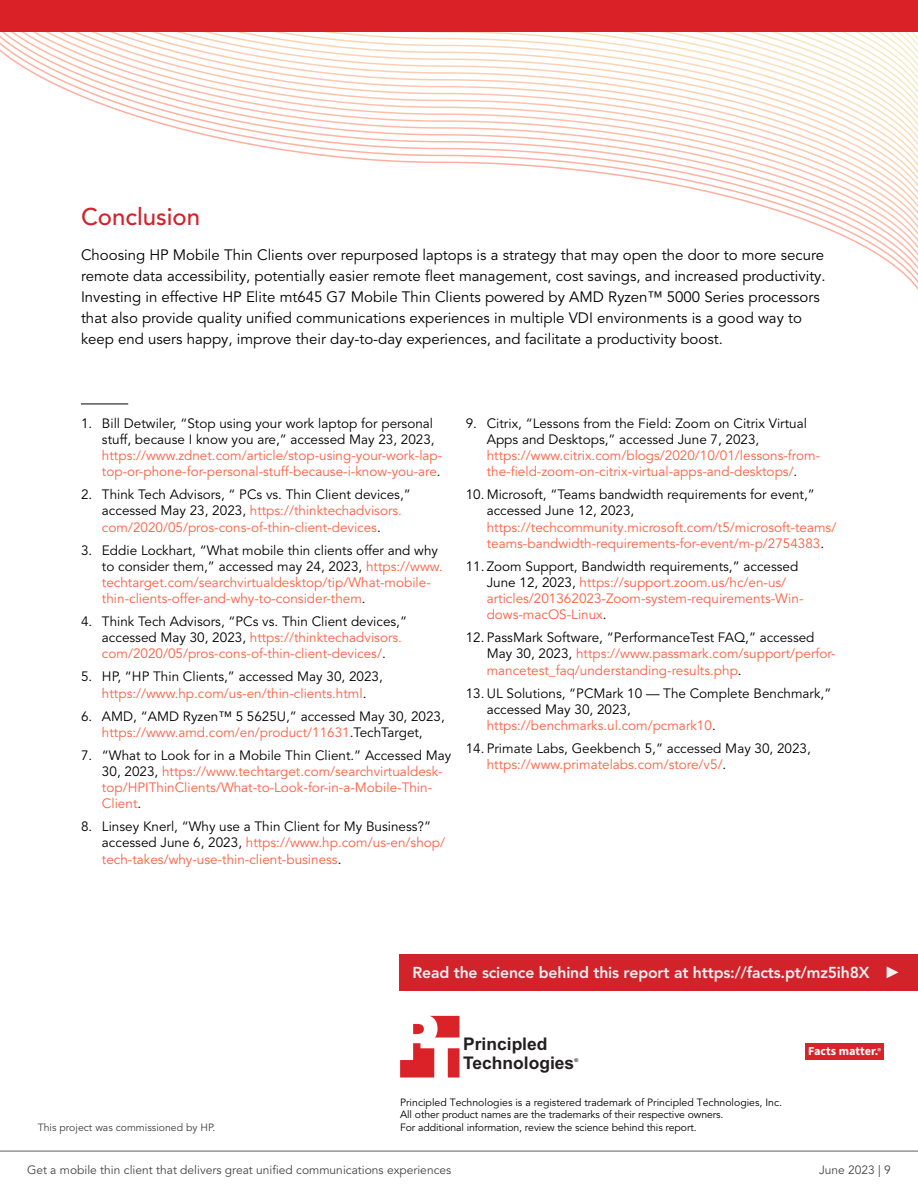
<style>
.page{position:relative;width:918px;height:1188px;background:#fff}
.page>*{position:absolute;margin:0;border:0;box-sizing:border-box;transform-origin:0 0}
.t1{font:500 24px "Avenir LT Pro";color:#d2232a}
.t2{font:700 17.4px/18.6px "Arial";color:#231f20}
.t3{font:800 15.75px "Avenir LT Pro";letter-spacing:-.01em;color:#f1f1f2}
.t4{font:15px/21px "Avenir LT Pro";color:#000}
.t5{font:13.5px/16.2px "Avenir LT Pro";color:#ff5e40}
.t6{font:13.5px/16.2px "Avenir LT Pro";color:#000}
.t7{font:700 12.15px "Source Sans Pro";color:#fff}
.t8{font:12px "Avenir LT Pro";color:#464547}
.t9{font:10.5px/12.6px "Avenir LT Pro";letter-spacing:-.01em;color:#000}
.t10{font:10.5px "Avenir LT Pro";color:#414042}
.t11{font:700 5.25px "Arial";color:#231f20}
.s1{color:#000}
.s2{color:#ff5e40}
.s3{font-weight:600;font-size:8.55px}
</style>
<div class="page">
<hr style="left:81px;top:404px;width:47px;height:1px;background:#000">
<svg style="left:0;top:32px;width:918px;height:258px"></svg>
<svg style="left:400px;top:1016px;width:59px;height:62px"></svg>
<div style="left:805px;top:1043px;width:78px;height:17px;background:#da2229"></div>
<div style="left:399px;top:954px;width:519px;height:37px;background:#d2232a"></div>
<svg style="left:887px;top:966px;width:11px;height:12px"></svg>
<hr style="left:0;top:1151px;width:918px;height:1px;background:#616264">
<div style="left:0;top:0;width:918px;height:32px;background:#da2128"></div>
<h1 class="t1" style="left:81px;top:203px;width:121px">Conclusion</h1>
<p class="t4" style="left:81px;top:245px;width:746px">Choosing HP Mobile Thin Clients over repurposed laptops is a strategy that may open the door to more secure remote data accessibility, potentially easier remote fleet management, cost savings, and increased productivity.<br>Investing in effective HP Elite mt645 G7 Mobile Thin Clients powered by AMD Ryzen™ 5000 Series processors that also provide quality unified communications experiences in multiple VDI environments is a good way to keep end users happy, improve their day-to-day experiences, and facilitate a productivity boost.</p>
<p class="t6" style="left:81px;top:415px;width:355px;text-align:right">1. Bill Detwiler, “Stop using your work laptop for personal stuff, because I know you are,” accessed May 23, 2023,</p>
<p class="t5" style="left:102px;top:448px;width:342px">https://www.zdnet.com/article/stop-using-your-work-lap&shy;top-or-phone-for-personal-stuff-because-i-know-you-are<span class="s1">.</span></p>
<p class="t5" style="left:102px;top:487px;width:310px;text-indent:-21px"><span class="s1">2. Think Tech Advisors, “ PCs vs. Thin Client devices,” accessed May 23, 2023,</span> https://thinktechadvisors. com/2020/05/pros-cons-of-thin-client-devices<span class="s1">.</span></p>
<p class="t5" style="left:102px;top:542px;width:342px;text-indent:-21px"><span class="s1">3. Eddie Lockhart, “What mobile thin clients offer and why to consider them,” accessed may 24, 2023,</span> https://www. techtarget.com/searchvirtualdesktop/tip/What-mobile&shy;thin-clients-offer-and-why-to-consider-them<span class="s1">.</span></p>
<p class="t5" style="left:102px;top:614px;width:307px;text-indent:-21px"><span class="s1">4. Think Tech Advisors, “PCs vs. Thin Client devices,” accessed May 30, 2023,</span> https://thinktechadvisors. com/2020/05/pros-cons-of-thin-client-devices/<span class="s1">.</span></p>
<p class="t5" style="left:81px;top:669px;width:303px;text-align:center"><span class="s1">5. HP, “HP Thin Clients,” accessed May 30, 2023, </span>https://www.hp.com/us-en/thin-clients.html<span class="s1">.</span></p>
<p class="t6" style="left:81px;top:708px;width:365px;text-align:center">6. AMD, “AMD Ryzen™ 5 5625U,” accessed May 30, 2023, <span class="s2">https://www.amd.com/en/product/11631</span>.TechTarget,</p>
<p class="t5" style="left:102px;top:747px;width:351px;text-indent:-21px"><span class="s1">7. “What to Look for in a Mobile Thin Client.” Accessed May 30, 2023,</span> https://www.techtarget.com/searchvirtualdesk&shy;top/HPIThinClients/What-to-Look-for-in-a-Mobile-Thin-Client<span class="s1">.</span></p>
<p class="t5" style="left:102px;top:819px;width:345px;text-indent:-21px"><span class="s1">8. Linsey Knerl, “Why use a Thin Client for My Business?” accessed June 6, 2023,</span> https://www.hp.com/us-en/shop/ tech-takes/why-use-thin-client-business<span class="s1">.</span></p>
<p class="t6" style="left:487px;top:415px;width:322px;text-indent:-21px">9. Citrix, “Lessons from the Field: Zoom on Citrix Virtual<br>Apps and Desktops,” accessed June 7, 2023,</p>
<p class="t5" style="left:487px;top:448px;width:335px">https://www.citrix.com/blogs/2020/10/01/lessons-from&shy;the-field-zoom-on-citrix-virtual-apps-and-desktops/<span class="s1">.</span></p>
<p class="t6" style="left:487px;top:487px;width:330px;text-indent:-21px">10. Microsoft, “Teams bandwidth requirements for event,” accessed June 12, 2023,</p>
<p class="t5" style="left:487px;top:519px;width:351px">https://techcommunity.microsoft.com/t5/microsoft-teams/ teams-bandwidth-requirements-for-event/m-p/2754383<span class="s1">.</span></p>
<p class="t5" style="left:487px;top:558px;width:318px;text-indent:-21px"><span class="s1">11. Zoom Support, Bandwidth requirements,” accessed June 12, 2023,</span> https://support.zoom.us/hc/en-us/ articles/201362023-Zoom-system-requirements-Win&shy;dows-macOS-Linux<span class="s1">.</span></p>
<p class="t5" style="left:487px;top:630px;width:351px;text-indent:-21px"><span class="s1">12. PassMark Software, “PerformanceTest FAQ,” accessed<br>May 30, 2023,</span> https://www.passmark.com/support/perfor&shy;mancetest_faq/understanding-results.php<span class="s1">.</span></p>
<p class="t6" style="left:487px;top:685px;width:346px;text-indent:-21px">13. UL Solutions, “PCMark 10 — The Complete Benchmark,” accessed May 30, 2023, <span class="s2">https://benchmarks.ul.com/pcmark10</span>.</p>
<p class="t6" style="left:487px;top:740px;width:326px;text-indent:-21px">14. Primate Labs, Geekbench 5,” accessed May 30, 2023, <span class="s2">https://www.primatelabs.com/store/v5/</span>.</p>
<p class="t3" style="left:413px;top:964px;width:459px">Read the science behind this report at https://facts.pt/mz5ih8X</p>
<p class="t10" style="left:38px;top:1121px;width:179px">This project was commissioned by HP.</p>
<p class="t2" style="left:463px;top:1036px;width:113px">Principled<br>Technologies</p>
<p class="t11" style="left:574px;top:1057px;width:5px">®</p>
<p class="t9" style="left:400px;top:1096px;width:383px">Principled Technologies is a registered trademark of Principled Technologies, Inc.<br>All other product names are the trademarks of their respective owners.<br>For additional information, review the science behind this report.</p>
<p class="t7" style="left:808px;top:1043px;width:74px">Facts matter.<span class="s3">®</span></p>
<p class="t8" style="left:27px;top:1163px;width:426px">Get a mobile thin client that delivers great unified communications experiences</p>
<p class="t8" style="left:819px;top:1163px;width:73px">June 2023 | 9</p>
</div>
